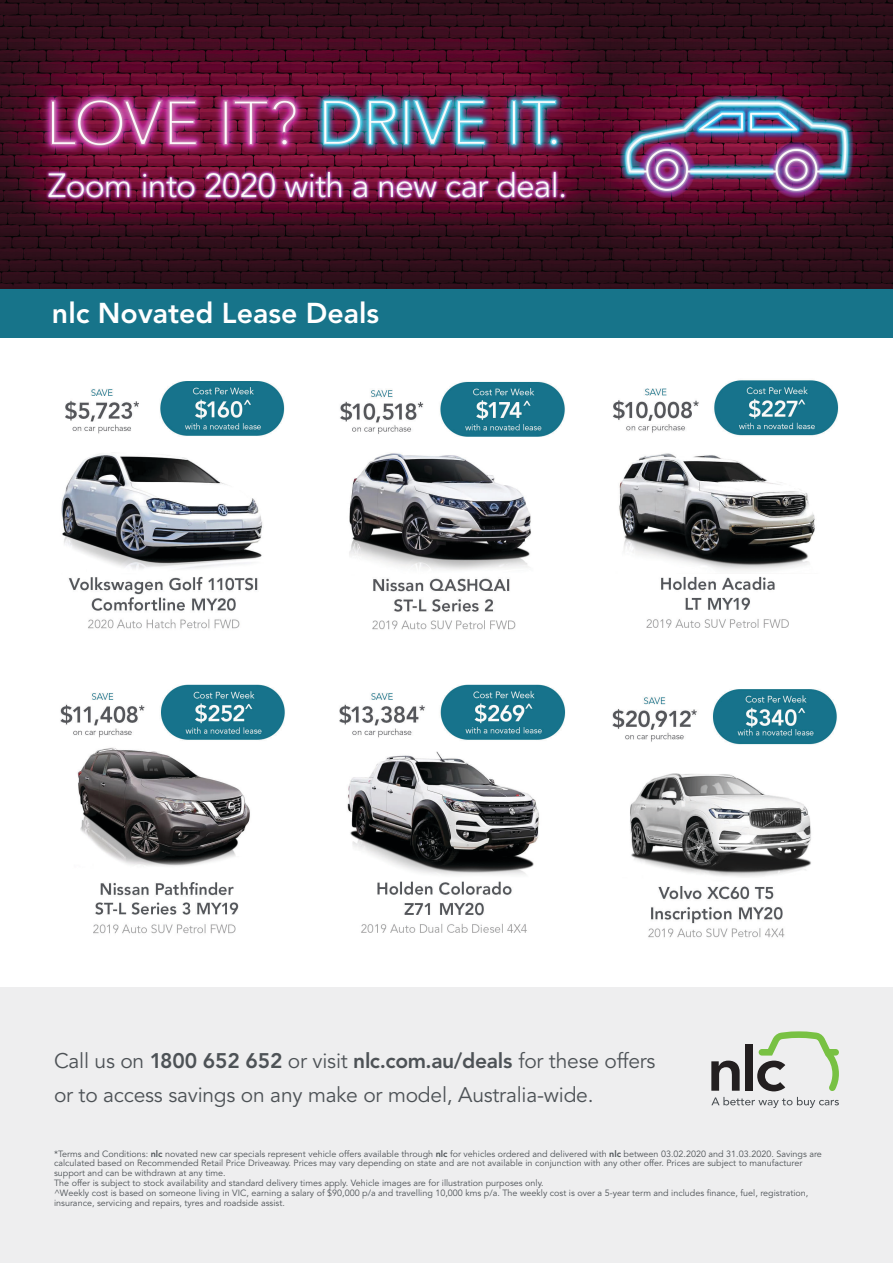
<style>
.page{position:relative;width:893px;height:1263px;background:#fff}
.page>*{position:absolute;margin:0;border:0;box-sizing:border-box;transform-origin:0 0}
.t1{font:800 28.5px "Avenir LT Std";color:#fff}
.F_B_-_Footer{font:21px/34.5px "Avenir LT Std";letter-spacing:-.01em;color:#4d5256}
.F_B_-_Subheadings{font:9px/9.8px "Avenir LT Std";color:#4d5256}
.s1{font-weight:800}
</style>
<div class="page">
<img style="left:0;top:0;width:893px;height:289px">
<div style="left:0;top:987px;width:893px;height:276px;background:#eeeeef"></div>
<svg style="left:711px;top:1060px;width:29px;height:31px"></svg>
<div style="left:745px;top:1044px;width:8px;height:47px;background:#231f20"></div>
<svg style="left:757px;top:1031px;width:82px;height:60px"></svg>
<svg style="left:711px;top:1097px;width:128px;height:11px"></svg>
<img style="left:61px;top:381px;width:224px;height:248px">
<img style="left:60px;top:684px;width:225px;height:250px">
<img style="left:339px;top:684px;width:226px;height:249px">
<img style="left:340px;top:381px;width:225px;height:249px">
<img style="left:613px;top:380px;width:226px;height:248px">
<div style="left:0;top:289px;width:893px;height:48px;background:#17748a"></div>
<img style="left:612px;top:689px;width:225px;height:249px">
<p class="t1" style="left:52px;top:296px;width:329px">nlc Novated Lease Deals</p>
<p class="F_B_-_Footer" style="left:54px;top:1044px;width:603px">Call us on <span class="s1">1800 652 652</span> or visit <span class="s1">nlc.com.au/deals</span> for these offers or to access savings on any make or model, Australia-wide.</p>
<p class="F_B_-_Subheadings" style="left:54px;top:1149px;width:769px">*Terms and Conditions: <span class="s1">nlc</span> novated new car specials represent vehicle offers available through <span class="s1">nlc</span> for vehicles ordered and delivered with <span class="s1">nlc</span> between 03.02.2020 and 31.03.2020. Savings are calculated based on Recommended Retail Price Driveaway. Prices may vary depending on state and are not available in conjunction with any other offer. Prices are subject to manufacturer support and can be withdrawn at any time.<br>The offer is subject to stock availability and standard delivery times apply. Vehicle images are for illustration purposes only.<br>^Weekly cost is based on someone living in VIC, earning a salary of $90,000 p/a and travelling 10,000 kms p/a. The weekly cost is over a 5-year term and includes finance, fuel, registration, insurance, servicing and repairs, tyres and roadside assist.</p>
</div>
